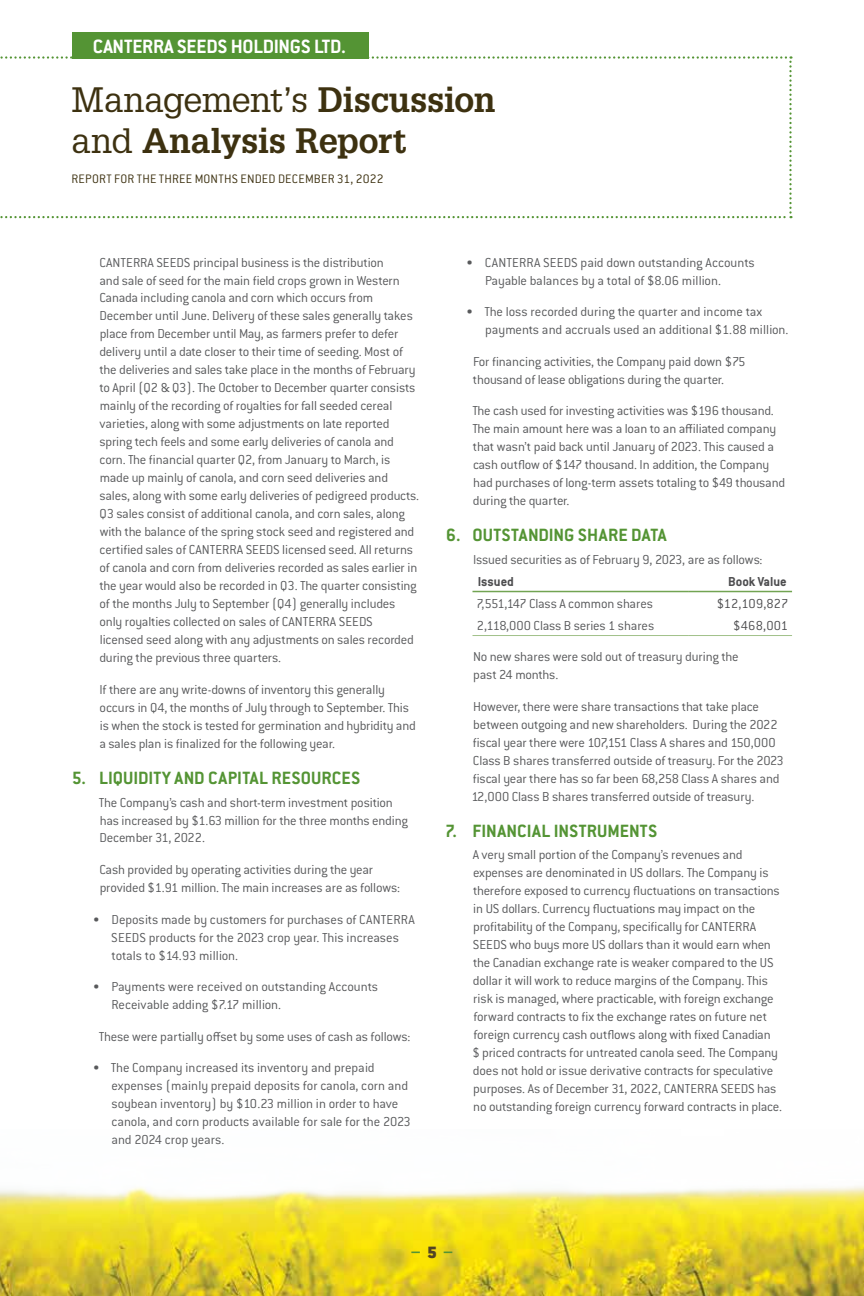
<style>
.page{position:relative;width:864px;height:1296px;background:#fff}
.page>*{position:absolute;margin:0;border:0;box-sizing:border-box;transform-origin:0 0}
.t1{font:700 34.5px/40.5px "Glypha LT Std";letter-spacing:-.01em;color:#3d3110}
.t2{font:700 21.15px "Conduit ITC Pro";letter-spacing:-.01em;color:#fff}
.t3{font:700 19.5px "Conduit ITC Pro";letter-spacing:.01em;color:#549434}
.t4{font:700 18px "Conduit ITC Pro";color:#549434}
.t5{font:300 14.25px/18px "Conduit ITC Pro";letter-spacing:-.01em;color:#58595b}
.t6{font:300 14.25px "Conduit ITC Pro";letter-spacing:.005em;color:#4d4d4f}
.t7{font:700 14.25px "Conduit ITC Pro";color:#4d4d4f}
.t8{font:300 13.5px "Conduit ITC Pro";letter-spacing:.015em;color:#3d3110}
.s1{font-weight:400}
.s2{font-weight:900;color:#514425}
</style>
<div class="page">
<svg style="left:0;top:56px;width:792px;height:162px"></svg>
<div style="left:72px;top:32px;width:296px;height:27px;background:#549434"></div>
<img style="left:0;top:1186px;width:864px;height:110px">
<hr style="left:472px;top:591px;width:217px;height:1px;background:#72a452">
<hr style="left:689px;top:591px;width:103px;height:1px;background:#72a452">
<hr style="left:472px;top:635px;width:217px;height:1px;background:#a1c18a">
<hr style="left:689px;top:635px;width:103px;height:1px;background:#a1c18a">
<h2 class="t2" style="left:93px;top:34px;width:255px">CANTERRA SEEDS HOLDINGS LTD.</h2>
<h1 class="t1" style="left:71px;top:79px;width:425px"><span class="s1">Management’s</span> Discussion <span class="s1">and</span> Analysis Report</h1>
<p class="t8" style="left:71px;top:171px;width:314px">REPORT FOR THE THREE MONTHS ENDED DECEMBER 31, 2022</p>
<p class="t5" style="left:99px;top:253px;width:321px">CANTERRA SEEDS principal business is the distribution<br>and sale of seed for the main field crops grown in Western Canada including canola and corn which occurs from December until June. Delivery of these sales generally takes place from December until May, as farmers prefer to defer delivery until a date closer to their time of seeding. Most of the deliveries and sales take place in the months of February to April (Q2 &amp; Q3). The October to December quarter consists mainly of the recording of royalties for fall seeded cereal varieties, along with some adjustments on late reported spring tech feels and some early deliveries of canola and corn. The financial quarter Q2, from January to March, is made up mainly of canola, and corn seed deliveries and sales, along with some early deliveries of pedigreed products.<br>Q3 sales consist of additional canola, and corn sales, along with the balance of the spring stock seed and registered and certified sales of CANTERRA SEEDS licensed seed. All returns of canola and corn from deliveries recorded as sales earlier in the year would also be recorded in Q3. The quarter consisting of the months July to September (Q4) generally includes only royalties collected on sales of CANTERRA SEEDS licensed seed along with any adjustments on sales recorded during the previous three quarters.</p>
<p class="t5" style="left:99px;top:681px;width:318px">If there are any write-downs of inventory this generally occurs in Q4, the months of July through to September. This is when the stock is tested for germination and hybridity and a sales plan is finalized for the following year.</p>
<h3 class="t3" style="left:72px;top:767px;width:290px">5. LIQUIDITY AND CAPITAL RESOURCES</h3>
<p class="t5" style="left:99px;top:793px;width:311px">The Company’s cash and short-term investment position has increased by $1.63 million for the three months ending<br>December 31, 2022.</p>
<p class="t5" style="left:99px;top:861px;width:302px">Cash provided by operating activities during the year provided $1.91 million. The main increases are as follows:</p>
<p class="t5" style="left:111px;top:910px;width:305px;text-indent:-18px">• Deposits made by customers for purchases of CANTERRA<br>SEEDS products for the 2023 crop year. This increases totals to $14.93 million.</p>
<p class="t5" style="left:112px;top:978px;width:268px;text-indent:-19px">• Payments were received on outstanding Accounts<br>Receivable adding $7.17 million.</p>
<p class="t5" style="left:99px;top:1027px;width:313px">These were partially offset by some uses of cash as follows:</p>
<p class="t5" style="left:111px;top:1059px;width:301px;text-indent:-19px">• The Company increased its inventory and prepaid expenses (mainly prepaid deposits for canola, corn and soybean inventory) by $10.23 million in order to have canola, and corn products available for sale for the 2023 and 2024 crop years.</p>
<p class="t5" style="left:485px;top:253px;width:271px;text-indent:-19px">• CANTERRA SEEDS paid down outstanding Accounts<br>Payable balances by a total of $8.06 million.</p>
<p class="t5" style="left:485px;top:303px;width:305px;text-indent:-19px">• The loss recorded during the quarter and income tax payments and accruals used an additional $1.88 million.</p>
<p class="t5" style="left:473px;top:352px;width:274px">For financing activities, the Company paid down $75 thousand of lease obligations during the quarter.</p>
<p class="t5" style="left:472px;top:402px;width:314px">The cash used for investing activities was $196 thousand.<br>The main amount here was a loan to an affiliated company that wasn’t paid back until January of 2023. This caused a cash outflow of $147 thousand. In addition, the Company had purchases of long-term assets totaling to $49 thousand during the quarter.</p>
<h3 class="t3" style="left:446px;top:524px;width:222px">6. OUTSTANDING SHARE DATA</h3>
<p class="t5" style="left:473px;top:550px;width:291px">Issued securities as of February 9, 2023, are as follows:</p>
<p class="t7" style="left:478px;top:573px;width:38px">Issued</p>
<p class="t7" style="left:728px;top:573px;width:60px">Book Value</p>
<p class="t5" style="left:477px;top:594px;width:178px">7,551,147 Class A common shares</p>
<p class="t6" style="left:717px;top:595px;width:73px">$12,109,827</p>
<p class="t5" style="left:477px;top:616px;width:179px">2,118,000 Class B series 1 shares</p>
<p class="t6" style="left:733px;top:617px;width:57px">$468,001</p>
<p class="t5" style="left:473px;top:648px;width:267px">No new shares were sold out of treasury during the past 24 months.</p>
<p class="t5" style="left:471px;top:698px;width:314px">However, there were share transactions that take place between outgoing and new shareholders. During the 2022 fiscal year there were 107,151 Class A shares and 150,000<br>Class B shares transferred outside of treasury. For the 2023 fiscal year there has so far been 68,258 Class A shares and 12,000 Class B shares transferred outside of treasury.</p>
<h3 class="t3" style="left:445px;top:820px;width:214px">7. FINANCIAL INSTRUMENTS</h3>
<p class="t5" style="left:472px;top:846px;width:311px">A very small portion of the Company’s revenues and expenses are denominated in US dollars. The Company is therefore exposed to currency fluctuations on transactions in US dollars. Currency fluctuations may impact on the profitability of the Company, specifically for CANTERRA SEEDS who buys more US dollars than it would earn when the Canadian exchange rate is weaker compared to the US dollar it will work to reduce margins of the Company. This risk is managed, where practicable, with foreign exchange forward contracts to fix the exchange rates on future net foreign currency cash outflows along with fixed Canadian<br>$ priced contracts for untreated canola seed. The Company does not hold or issue derivative contracts for speculative purposes. As of December 31, 2022, CANTERRA SEEDS has no outstanding foreign currency forward contracts in place.</p>
<p class="t4" style="left:411px;top:1242px;width:44px">– <span class="s2">5</span> –</p>
</div>
